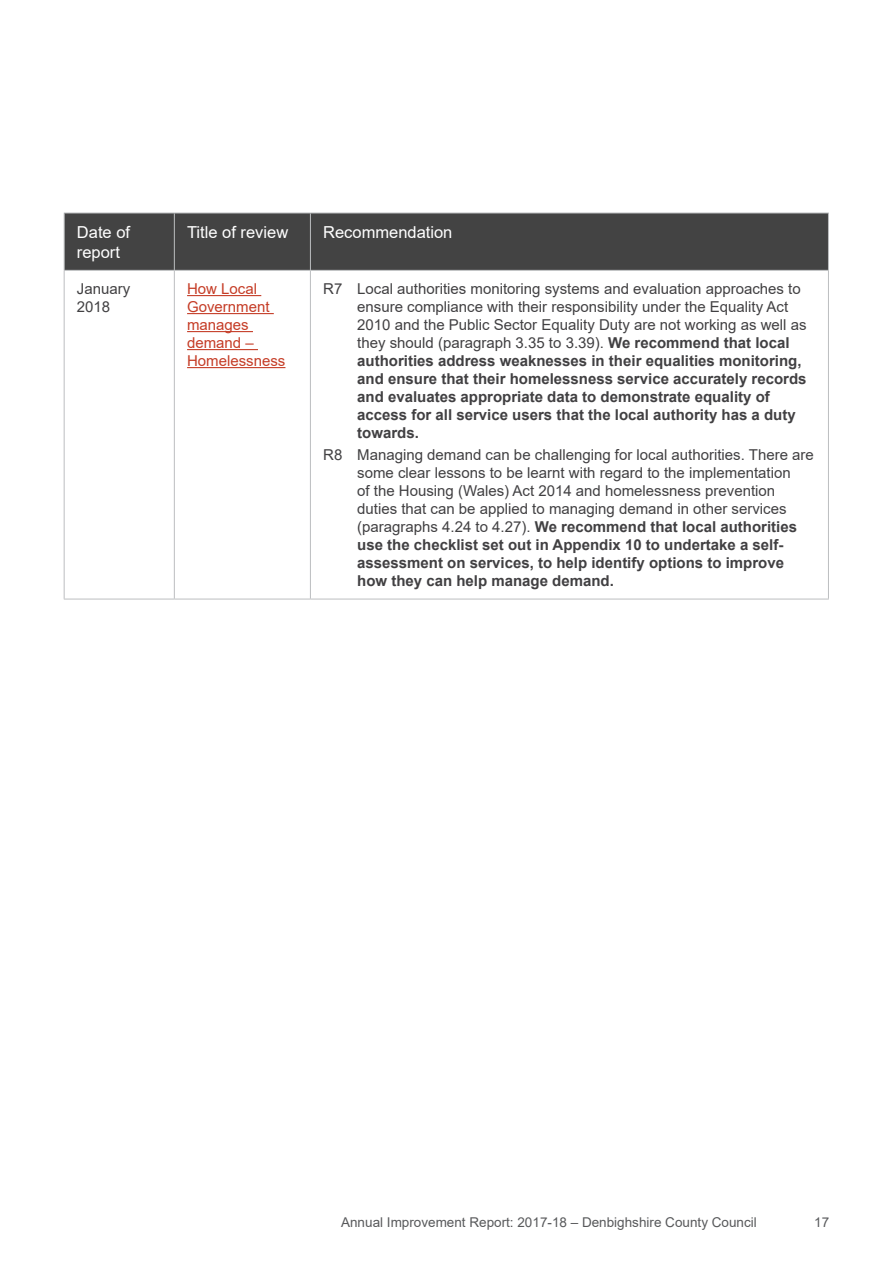
<style>
.page{position:relative;width:893px;height:1263px;background:#fff}
.page>*{position:absolute;margin:0;border:0;box-sizing:border-box;transform-origin:0 0}
.Table_header_text{font:16.5px/19.8px "Arial";color:#fff}
.Table_text{font:700 15px/18px "Arial";color:#414042}
.Table_text-2{font:15px/18px "Arial";color:#414042}
.Table_text-3{font:15px/18px "Arial";color:#c53c26}
.t1{font:13.5px "Arial";color:#58595b}
.s1{font-weight:400}
.s2{font-weight:700}
</style>
<div class="page">
<div style="left:65px;top:214px;width:763px;height:56px;background:#434343"></div>
<svg style="left:65px;top:271px;width:763px;height:328px"></svg>
<hr style="left:64px;top:213px;width:110px;height:1px;background:#bcbec0">
<hr style="left:64px;top:213px;width:1px;height:57px;background:#bcbec0">
<hr style="left:174px;top:213px;width:136px;height:1px;background:#bcbec0">
<hr style="left:174px;top:213px;width:1px;height:57px;background:#bcbec0">
<hr style="left:310px;top:213px;width:519px;height:1px;background:#bcbec0">
<hr style="left:310px;top:213px;width:1px;height:57px;background:#bcbec0">
<hr style="left:828px;top:213px;width:1px;height:57px;background:#bcbec0">
<hr style="left:64px;top:270px;width:110px;height:1px;background:#bcbec0">
<hr style="left:64px;top:271px;width:1px;height:328px;background:#bcbec0">
<hr style="left:174px;top:270px;width:136px;height:1px;background:#bcbec0">
<hr style="left:174px;top:271px;width:1px;height:328px;background:#bcbec0">
<hr style="left:310px;top:270px;width:519px;height:1px;background:#bcbec0">
<hr style="left:310px;top:271px;width:1px;height:328px;background:#bcbec0">
<hr style="left:828px;top:271px;width:1px;height:328px;background:#bcbec0">
<hr style="left:64px;top:599px;width:110px;height:1px;background:#bcbec0">
<hr style="left:174px;top:599px;width:136px;height:1px;background:#bcbec0">
<hr style="left:310px;top:599px;width:519px;height:1px;background:#bcbec0">
<hr style="left:187px;top:295px;width:74px;height:1px;background:#c53c26">
<hr style="left:187px;top:313px;width:87px;height:1px;background:#c53c26">
<hr style="left:187px;top:331px;width:66px;height:1px;background:#c53c26">
<hr style="left:187px;top:349px;width:71px;height:1px;background:#c53c26">
<hr style="left:187px;top:367px;width:98px;height:1px;background:#c53c26">
<p class="Table_header_text" style="left:77px;top:222px;width:55px">Date of report</p>
<p class="Table_header_text" style="left:187px;top:222px;width:103px">Title of review</p>
<p class="Table_header_text" style="left:323px;top:222px;width:131px">Recommendation</p>
<p class="Table_text-2" style="left:77px;top:280px;width:55px">January<br>2018</p>
<p class="Table_text-3" style="left:187px;top:280px;width:100px">How Local<br>Government manages demand –<br>Homelessness</p>
<p class="Table_text" style="left:357px;top:280px;width:451px;text-indent:-34px"><span class="s1">R7 Local authorities monitoring systems and evaluation approaches to ensure compliance with their responsibility under the Equality Act 2010 and the Public Sector Equality Duty are not working as well as they should (paragraph 3.35 to 3.39).</span> We recommend that local authorities address weaknesses in their equalities monitoring, and ensure that their homelessness service accurately records and evaluates appropriate data to demonstrate equality of access for all service users that the local authority has a duty towards.</p>
<p class="Table_text-2" style="left:357px;top:446px;width:458px;text-indent:-34px">R8 Managing demand can be challenging for local authorities. There are some clear lessons to be learnt with regard to the implementation<br>of the Housing (Wales) Act 2014 and homelessness prevention duties that can be applied to managing demand in other services (paragraphs 4.24 to 4.27). <span class="s2">We recommend that local authorities use the checklist set out in Appendix 10 to undertake a self&shy;assessment on services, to help identify options to improve how they can help manage demand.</span></p>
<p class="t1" style="left:341px;top:1213px;width:417px">Annual Improvement Report: 2017-18 – Denbighshire County Council</p>
<p class="t1" style="left:814px;top:1213px;width:17px">17</p>
</div>
